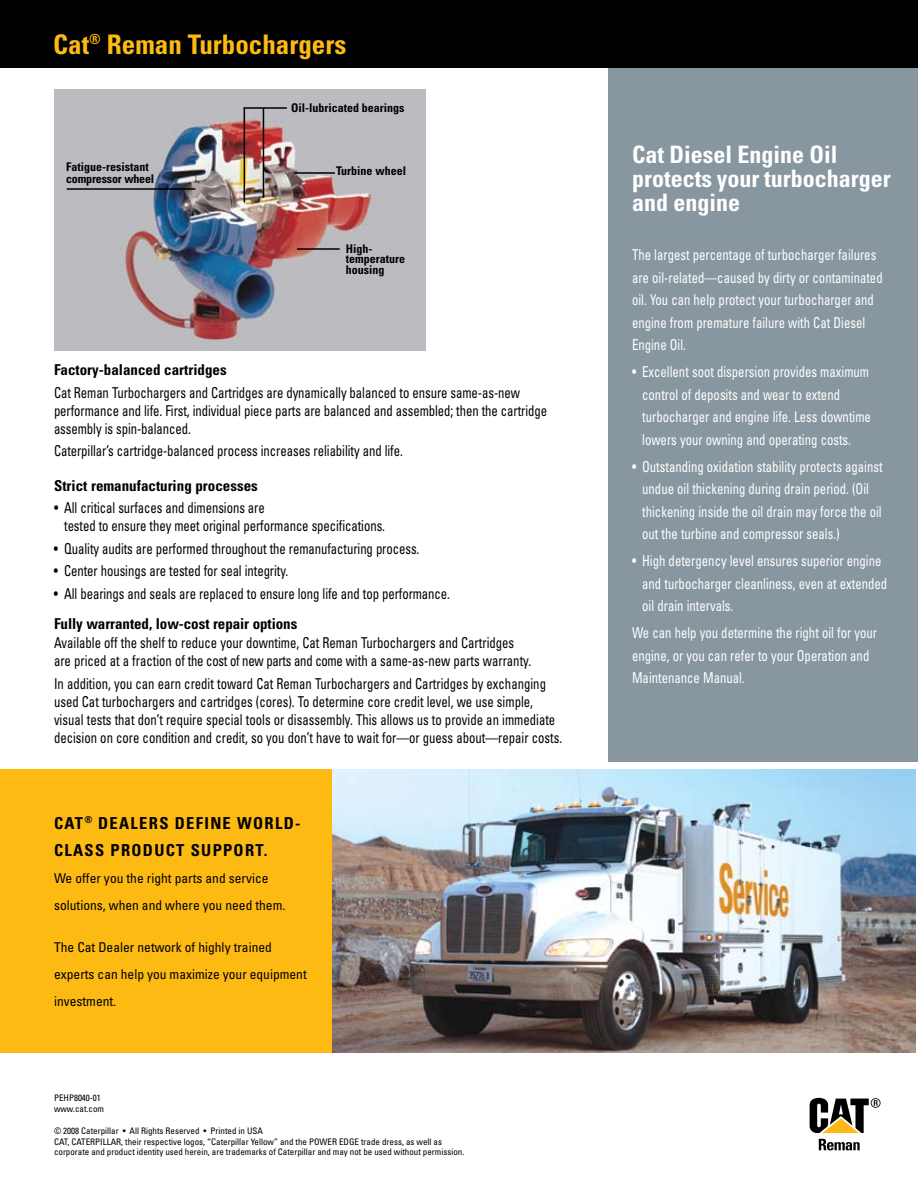
<style>
.page{position:relative;width:918px;height:1188px;background:#fff}
.page>*{position:absolute;margin:0;border:0;box-sizing:border-box;transform-origin:0 0}
.t1{font:700 condensed 27px "Univers";color:#fdba12}
.t2{font:700 condensed 24px/24px "Univers";color:#fff}
.t3{font:700 condensed 16.5px/27px "Univers";letter-spacing:.08em;color:#000}
.t4{font:condensed 15px/18px "Univers";letter-spacing:-.005em;color:#000;scale:.85 1}
.t5{font:condensed 15px/22.5px "Univers";color:#fff;scale:.85 1}
.t6{font:700 condensed 15px "Univers";color:#000}
.t7{font:condensed 13.5px/27px "Univers";color:#000}
.t8{font:700 condensed 12px/10.5px "Univers";color:#000}
.t9{font:condensed 9px/10.8px "Univers";color:#000}
</style>
<div class="page">
<div style="left:608px;top:54px;width:310px;height:708px;background:#87969f"></div>
<div style="left:0;top:0;width:918px;height:68px;background:#000"></div>
<img style="left:331px;top:770px;width:584px;height:283px">
<div style="left:0;top:770px;width:331px;height:283px;background:#fdba12"></div>
<svg style="left:810px;top:1098px;width:71px;height:35px"></svg>
<svg style="left:819px;top:1139px;width:41px;height:11px"></svg>
<img style="left:54px;top:89px;width:372px;height:261px">
<hr style="left:67px;top:188px;width:128px;height:2px;background:#000">
<hr style="left:297px;top:248px;width:43px;height:2px;background:#000">
<hr style="left:294px;top:172px;width:41px;height:2px;background:#000">
<hr style="left:244px;top:108px;width:1px;height:94px;background:#000">
<hr style="left:263px;top:108px;width:1px;height:90px;background:#000">
<hr style="left:244px;top:107px;width:43px;height:2px;background:#000">
<h1 class="t1" style="left:53px;top:28px;width:295px">Cat<sup>®</sup> Reman Turbochargers</h1>
<p class="t8" style="left:66px;top:160px;width:90px;line-height:12px">Fatigue-resistant compressor wheel</p>
<p class="t8" style="left:291px;top:102px;width:115px">Oil-lubricated bearings</p>
<p class="t8" style="left:336px;top:166px;width:72px">Turbine wheel</p>
<p class="t8" style="left:346px;top:243px;width:61px">High&shy;temperature housing</p>
<p class="t6" style="left:54px;top:361px;width:174px">Factory-balanced cartridges</p>
<p class="t4" style="left:54px;top:383px;width:582px">Cat Reman Turbochargers and Cartridges are dynamically balanced to ensure same-as-new performance and life. First, individual piece parts are balanced and assembled; then the cartridge assembly is spin-balanced.</p>
<p class="t4" style="left:54px;top:442px;width:412px">Caterpillar’s cartridge-balanced process increases reliability and life.</p>
<p class="t6" style="left:54px;top:476px;width:205px">Strict remanufacturing processes</p>
<p class="t4" style="left:64px;top:499px;width:379px;text-indent:-10px">• All critical surfaces and dimensions are<br>tested to ensure they meet original performance specifications.</p>
<p class="t4" style="left:54px;top:539px;width:431px">• Quality audits are performed throughout the remanufacturing process.</p>
<p class="t4" style="left:54px;top:562px;width:277px">• Center housings are tested for seal integrity.</p>
<p class="t4" style="left:54px;top:584px;width:467px">• All bearings and seals are replaced to ensure long life and top performance.</p>
<p class="t6" style="left:54px;top:614px;width:245px">Fully warranted, low-cost repair options</p>
<p class="t4" style="left:54px;top:634px;width:563px">Available off the shelf to reduce your downtime, Cat Reman Turbochargers and Cartridges are priced at a fraction of the cost of new parts and come with a same-as-new parts warranty.</p>
<p class="t4" style="left:54px;top:674px;width:599px">In addition, you can earn credit toward Cat Reman Turbochargers and Cartridges by exchanging used Cat turbochargers and cartridges (cores). To determine core credit level, we use simple, visual tests that don’t require special tools or disassembly. This allows us to provide an immediate decision on core condition and credit, so you don’t have to wait for—or guess about—repair costs.</p>
<p class="t3" style="left:54px;top:809px;width:248px">Cat <sup>®</sup> Dealers define world&shy;class prod</p>
<p class="t3" style="left:154px;top:836px;width:115px">uct support.</p>
<p class="t7" style="left:54px;top:864px;width:233px">We offer you the right parts and service solutions, when and where you need them.</p>
<p class="t7" style="left:54px;top:933px;width:254px">The Cat Dealer network of highly trained experts can help you maximize your equipment investment.</p>
<p class="t9" style="left:54px;top:1093px;width:52px">PEHP8040-01 www.cat.com</p>
<p class="t9" style="left:54px;top:1125px;width:412px">© 2008 Caterpillar • All Rights Reserved • Printed in USA<br>CAT, CATERPILLAR, their respective logos, “Caterpillar Yellow” and the POWER EDGE trade dress, as well as corporate and product identity used herein, are trademarks of Caterpillar and may not be used without permission.</p>
<h2 class="t2" style="left:632px;top:142px;width:260px">Cat Diesel Engine Oil protects your turbocharger and engine</h2>
<p class="t5" style="left:632px;top:243px;width:296px">The largest percentage of turbocharger failures are oil-related—caused by dirty or contaminated oil. You can help protect your turbocharger and engine from premature failure with Cat Diesel Engine Oil.</p>
<p class="t5" style="left:642px;top:360px;width:271px;text-indent:-10px">• Excellent soot dispersion provides maximum control of deposits and wear to extend turbocharger and engine life. Less downtime lowers your owning and operating costs.</p>
<p class="t5" style="left:642px;top:455px;width:284px;text-indent:-10px">• Outstanding oxidation stability protects against undue oil thickening during drain period. (Oil thickening inside the oil drain may force the oil out the turbine and compressor seals.)</p>
<p class="t5" style="left:642px;top:550px;width:290px;text-indent:-10px">• High detergency level ensures superior engine and turbocharger cleanliness, even at extended oil drain intervals.</p>
<p class="t5" style="left:632px;top:622px;width:290px">We can help you determine the right oil for your engine, or you can refer to your Operation and<br>Maintenance Manual.</p>
</div>
